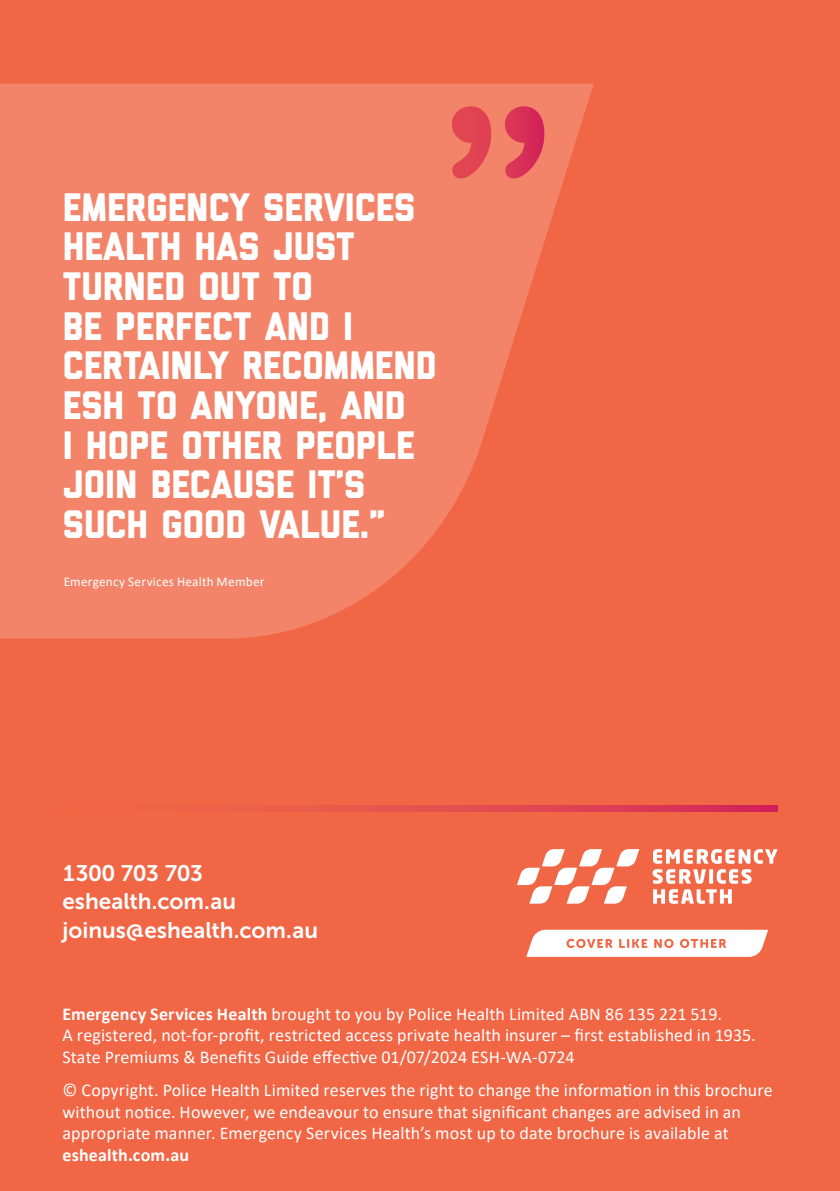
<style>
.page{position:relative;width:840px;height:1191px;background:#fff}
.page>*{position:absolute;margin:0;border:0;box-sizing:border-box;transform-origin:0 0}
.t1{font:800 39.6px/39.6px "Liberator";color:#fff}
.t2{font:22.4px "Museo Sans 700";color:#fff}
.t3{font:22.4px "Museo Sans 700";letter-spacing:-.02em;color:#fff}
.t4{font:18px/21.6px "Calibri";letter-spacing:.005em;color:#fff}
.t5{font:700 18px "Calibri";letter-spacing:.01em;color:#fff}
.t6{font:13.2px "Calibri";letter-spacing:.02em;color:#fff}
.s1{font-weight:700}
</style>
<div class="page">
<div style="left:0;top:0;width:839px;height:1191px;background:#f16645"></div>
<svg style="left:653px;top:849px;width:124px;height:14px"></svg>
<svg style="left:652px;top:869px;width:99px;height:35px"></svg>
<svg style="left:517px;top:849px;width:122px;height:54px"></svg>
<svg style="left:526px;top:929px;width:241px;height:28px;background:#fce6e1"></svg>
<svg style="left:319px;top:805px;width:458px;height:6px"></svg>
<svg style="left:0;top:84px;width:593px;height:554px;fill:#f38469"></svg>
<svg style="left:451px;top:106px;width:93px;height:72px;background:#e5585d"></svg>
<h1 class="t1" style="left:63px;top:189px;width:375px">EMERGENCY SERVICES<br>HEALTH HAS JUST<br>TURNED OUT TO<br>BE PERFECT AND I<br>CERTAINLY RECOMMEND<br>ESH TO ANYONE, AND<br>I HOPE OTHER PEOPLE<br>JOIN BECAUSE IT’S<br>SUCH GOOD VALUE.”</h1>
<p class="t6" style="left:64px;top:572px;width:202px">Emergency Services Health Member</p>
<p class="t3" style="left:62px;top:860px;width:142px">1300 703 703</p>
<p class="t2" style="left:62px;top:889px;width:175px">eshealth.com.au</p>
<p class="t2" style="left:62px;top:917px;width:257px">joinus@eshealth.com.au</p>
<p class="t4" style="left:62px;top:1002px;width:694px"><span class="s1">Emergency Services Health</span> brought to you by Police Health Limited ABN 86 135 221 519.<br>A registered, not-for-profit, restricted access private health insurer – first established in 1935.<br>State Premiums &amp; Benefits Guide effective 01/07/2024 ESH-WA-0724</p>
<p class="t4" style="left:62px;top:1078px;width:711px">© Copyright. Police Health Limited reserves the right to change the information in this brochure without notice. However, we endeavour to ensure that significant changes are advised in an appropriate manner. Emergency Services Health’s most up to date brochure is available at</p>
<p class="t5" style="left:62px;top:1142px;width:128px">eshealth.com.au</p>
</div>
